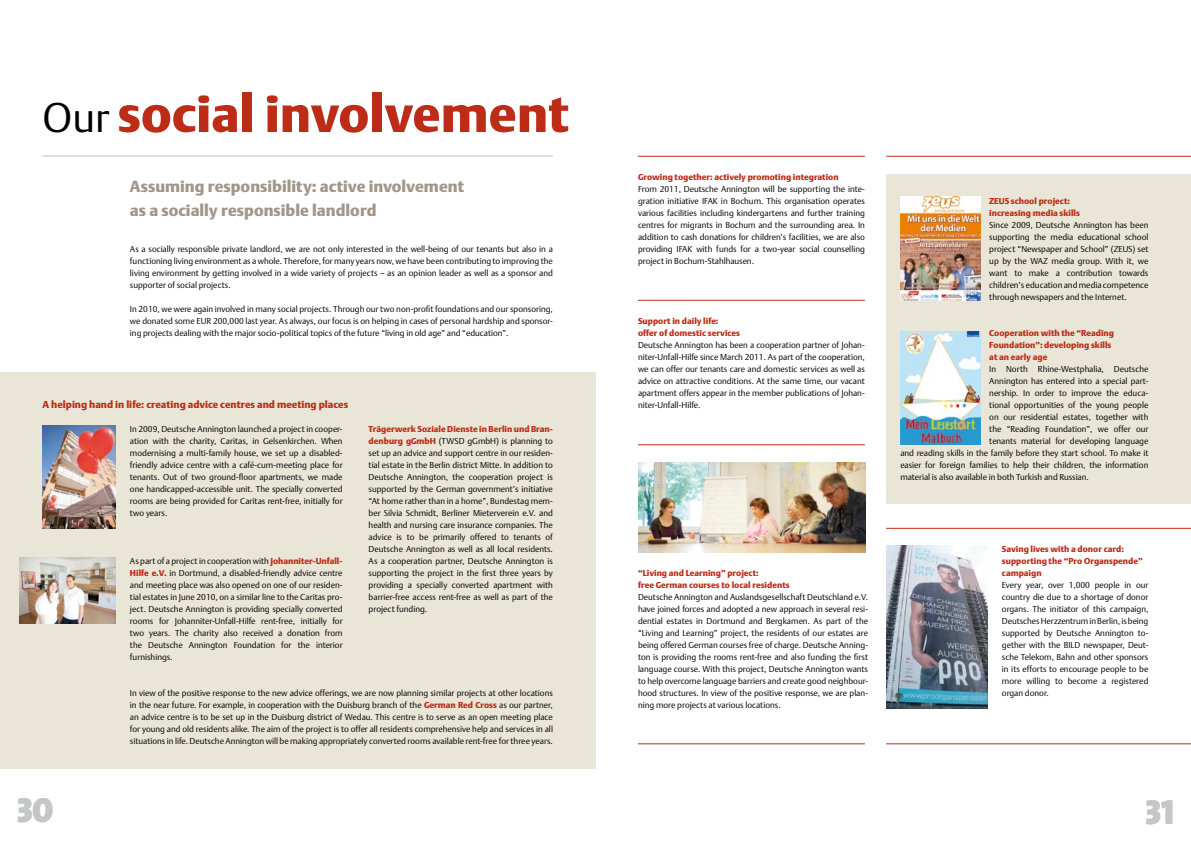
<style>
.page{position:relative;width:1191px;height:842px;background:#fff}
.page>*{position:absolute;margin:0;border:0;box-sizing:border-box;transform-origin:0 0}
.t1{font:51px "DTL Argo T Black";color:#bd2c16}
.t2{font:35px "The Sans Black Caps";color:#c5c6c8}
.t3{font:16px/24px "DTL Argo ST Black";color:#a19689}
.t4{font:10px "DTL Argo T Black";color:#bd2c16}
.t5{font:8.5px/12px "DTL Argo T Light";color:#000;text-align:justify}
.t6{font:8.5px/12px "DTL Argo T Black";color:#bd2c16}
.s1{font-family:"DTL Argo ST Light";font-size:41px;color:#000}
.s2{font-family:"DTL Argo T Black";color:#bd2c16}
</style>
<div class="page">
<div style="left:0;top:372px;width:595px;height:396px;background:#e9e5d7"></div>
<div style="left:886px;top:174px;width:305px;height:330px;background:#e9e5d7"></div>
<hr style="left:43px;top:155px;width:510px;height:1px;background:#c7c0b8">
<img style="left:43px;top:425px;width:73px;height:103px">
<img style="left:20px;top:557px;width:96px;height:67px">
<img style="left:886px;top:545px;width:101px;height:163px">
<img style="left:638px;top:462px;width:227px;height:90px">
<hr style="left:886px;top:528px;width:305px;height:1px;background:#bd2c16">
<hr style="left:638px;top:156px;width:227px;height:1px;background:#bd2c16">
<hr style="left:886px;top:156px;width:305px;height:1px;background:#bd2c16">
<hr style="left:638px;top:300px;width:227px;height:1px;background:#bd2c16">
<hr style="left:638px;top:444px;width:227px;height:1px;background:#bd2c16">
<hr style="left:638px;top:743px;width:227px;height:1px;background:#bd2c16">
<hr style="left:886px;top:743px;width:305px;height:1px;background:#bd2c16">
<img style="left:900px;top:197px;width:80px;height:103px">
<img style="left:900px;top:331px;width:80px;height:113px">
<h1 class="t1" style="left:43px;top:84px;width:528px"><span class="s1">Our</span> social involvement</h1>
<h3 class="t3" style="left:130px;top:174px;width:336px">Assuming responsibility: active involvement as a socially responsible landlord</h3>
<p class="t5" style="left:130px;top:243px;width:424px">As a socially responsible private landlord, we are not only interested in the well-being of our tenants but also in a functioning living environment as a whole. Therefore, for many years now, we have been contributing to improving the living environment by getting involved in a wide variety of projects – as an opinion leader as well as a sponsor and supporter of social projects.</p>
<p class="t5" style="left:130px;top:303px;width:424px">In 2010, we were again involved in many social projects. Through our two non-profit foundations and our sponsoring, we donated some EUR 200,000 last year. As always, our focus is on helping in cases of personal hardship and sponsor&shy;ing projects dealing with the major socio-political topics of the future “living in old age” and “education”.</p>
<p class="t4" style="left:43px;top:398px;width:307px">A helping hand in life: creating advice centres and meeting places</p>
<p class="t5" style="left:130px;top:423px;width:214px">In 2009, Deutsche Annington launched a project in cooper&shy;ation with the charity, Caritas, in Gelsenkirchen. When modernising a multi-family house, we set up a disabled&shy;friendly advice centre with a café-cum-meeting place for tenants. Out of two ground-floor apartments, we made one handicapped-accessible unit. The specially converted rooms are being provided for Caritas rent-free, initially for two years.</p>
<p class="t5" style="left:130px;top:555px;width:214px">As part of a project in cooperation with <span class="s2">Johanniter-Unfall-Hilfe e.V.</span> in Dortmund, a disabled-friendly advice centre and meeting place was also opened on one of our residen&shy;tial estates in June 2010, on a similar line to the Caritas pro&shy;ject. Deutsche Annington is providing specially converted rooms for Johanniter-Unfall-Hilfe rent-free, initially for two years. The charity also received a donation from the Deutsche Annington Foundation for the interior furnishings.</p>
<p class="t6" style="left:369px;top:423px;width:186px">Trägerwerk Soziale Dienste in Berlin und Bran-</p>
<p class="t5" style="left:369px;top:435px;width:186px"><span class="s2">denburg gGmbH</span> (TWSD gGmbH) is planning to set up an advice and support centre in our residen&shy;tial estate in the Berlin district Mitte. In addition to Deutsche Annington, the cooperation project is supported by the German government’s initiative “At home rather than in a home”, Bundestag mem&shy;ber Silvia Schmidt, Berliner Mieterverein e.V. and health and nursing care insurance companies. The advice is to be primarily offered to tenants of Deutsche Annington as well as all local residents.<br>As a cooperation partner, Deutsche Annington is supporting the project in the first three years by providing a specially converted apartment with barrier-free access rent-free as well as part of the project funding.</p>
<p class="t5" style="left:130px;top:687px;width:424px">In view of the positive response to the new advice offerings, we are now planning similar projects at other locations in the near future. For example, in cooperation with the Duisburg branch of the <span class="s2">German Red Cross</span> as our partner, an advice centre is to be set up in the Duisburg district of Wedau. This centre is to serve as an open meeting place for young and old residents alike. The aim of the project is to offer all residents comprehensive help and services in all situations in life. Deutsche Annington will be making appropriately converted rooms available rent-free for three years.</p>
<p class="t6" style="left:638px;top:171px;width:202px">Growing together: actively promoting integration</p>
<p class="t5" style="left:638px;top:183px;width:228px">From 2011, Deutsche Annington will be supporting the inte&shy;gration initiative IFAK in Bochum. This organisation operates various facilities including kindergartens and further training centres for migrants in Bochum and the surrounding area. In addition to cash donations for children’s facilities, we are also providing IFAK with funds for a two-year social counselling project in Bochum-Stahlhausen.</p>
<p class="t6" style="left:638px;top:315px;width:104px">Support in daily life: offer of domestic services</p>
<p class="t5" style="left:638px;top:339px;width:228px">Deutsche Annington has been a cooperation partner of Johan&shy;niter-Unfall-Hilfe since March 2011. As part of the cooperation, we can offer our tenants care and domestic services as well as advice on attractive conditions. At the same time, our vacant apartment offers appear in the member publications of Johan&shy;niter-Unfall-Hilfe.</p>
<p class="t6" style="left:638px;top:567px;width:153px">“Living and Learning” project:<br>free German courses to local residents</p>
<p class="t5" style="left:638px;top:591px;width:232px">Deutsche Annington and Auslandsgesellschaft Deutschland e.V. have joined forces and adopted a new approach in several resi&shy;dential estates in Dortmund and Bergkamen. As part of the “Living and Learning” project, the residents of our estates are being offered German courses free of charge. Deutsche Anning&shy;ton is providing the rooms rent-free and also funding the first language course. With this project, Deutsche Annington wants to help overcome language barriers and create good neighbour&shy;hood structures. In view of the positive response, we are plan&shy;ning more projects at various locations.</p>
<p class="t6" style="left:989px;top:195px;width:92px">ZEUS school project: increasing media skills</p>
<p class="t5" style="left:989px;top:219px;width:161px">Since 2009, Deutsche Annington has been supporting the media educational school project “Newspaper and School” (ZEUS) set up by the WAZ media group. With it, we want to make a contribution towards children’s education and media competence through newspapers and the Internet.</p>
<p class="t6" style="left:989px;top:327px;width:126px">Cooperation with the “Reading<br>Foundation”: developing skills at an early age</p>
<p class="t5" style="left:989px;top:363px;width:161px">In North Rhine-Westphalia, Deutsche</p>
<p class="t5" style="left:989px;top:375px;width:161px">Annington has entered into a special part-</p>
<p class="t5" style="left:989px;top:387px;width:161px">nership. In order to improve the educa-</p>
<p class="t5" style="left:989px;top:399px;width:161px">tional opportunities of the young people</p>
<p class="t5" style="left:989px;top:411px;width:161px">on our residential estates, together with</p>
<p class="t5" style="left:989px;top:423px;width:161px">the “Reading Foundation”, we offer our</p>
<p class="t5" style="left:989px;top:435px;width:161px">tenants material for developing language</p>
<p class="t5" style="left:900px;top:447px;width:250px">and reading skills in the family before they start school. To make it</p>
<p class="t5" style="left:900px;top:459px;width:250px">easier for foreign families to help their children, the information</p>
<p class="t5" style="left:900px;top:471px;width:190px">material is also available in both Turkish and Russian.</p>
<p class="t6" style="left:1002px;top:543px;width:142px">Saving lives with a donor card: supporting the “Pro Organspende” campaign</p>
<p class="t5" style="left:1002px;top:579px;width:148px">Every year, over 1,000 people in our country die due to a shortage of donor organs. The initiator of this campaign, Deutsches Herzzentrum in Berlin, is being supported by Deutsche Annington to&shy;gether with the BILD newspaper, Deut&shy;sche Telekom, Bahn and other sponsors in its efforts to encourage people to be more willing to become a registered organ donor.</p>
<h2 class="t2" style="left:17px;top:780px;width:38px">30</h2>
<h2 class="t2" style="left:1145px;top:782px;width:30px">31</h2>
</div>
